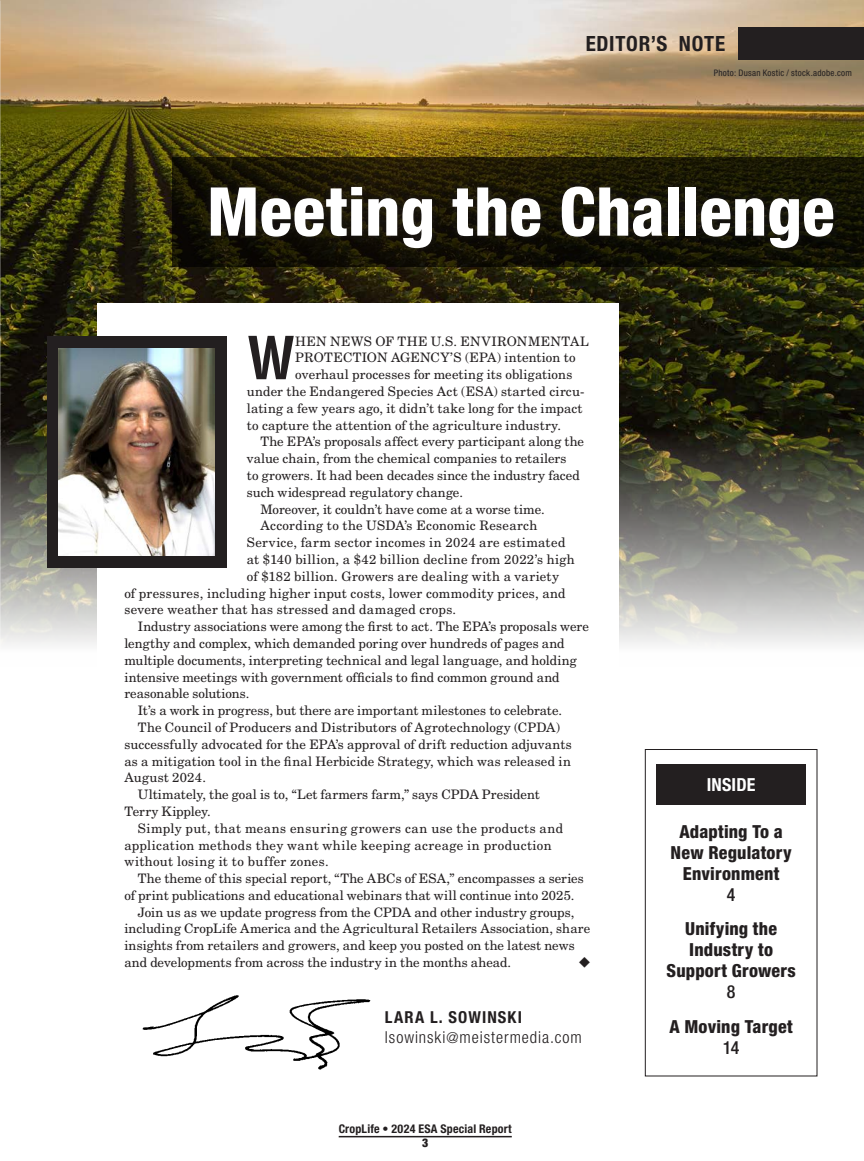
<style>
.page{position:relative;width:864px;height:1161px;background:#fff}
.page>*{position:absolute;margin:0;border:0;box-sizing:border-box;transform-origin:0 0}
.headline_a{font:800 condensed 67.5px "Helvetica Neue LT Std";color:#fff}
.dropcap{font:700 condensed 57.9px "Helvetica LT Std";color:#231f20}
.tabhead_a{font:700 condensed 21px "Helvetica Neue LT Std";letter-spacing:.035em;color:#231f20}
.Cover_Blurb{font:800 condensed 18px/21px "Helvetica Neue LT Std";letter-spacing:.01em;color:#231f20;text-align:center}
.cutline{font:700 condensed 18px "Helvetica Neue LT Std";letter-spacing:.005em;color:#fff}
.Cover_Blurb-2{font:500 condensed 18px "Helvetica Neue LT Std";color:#231f20}
.t1{font:300 condensed 16.5px "Helvetica Neue LT Std";letter-spacing:.055em;color:#231f20}
.t2{font:700 condensed 16.5px "Helvetica Neue LT Std";letter-spacing:.07em;color:#231f20}
.bodycopy{font:13.05px/16.8px "New Century Schlbk LT Std";letter-spacing:.01em;color:#231f20}
.dropcap-2{font:13.05px "New Century Schlbk LT Std";letter-spacing:.015em;color:#231f20}
.bodycopy-2{font:13.05px/16.8px "New Century Schlbk LT Std";letter-spacing:.03em;color:#231f20}
.bodycopy-3{font:13.05px "New Century Schlbk LT Std";letter-spacing:-.01em;color:#231f20}
.t3{font:700 condensed 12px "Helvetica Neue LT Std";letter-spacing:.015em;color:#231f20}
.t4{font:900 condensed 12px "Helvetica Neue LT Std";color:#231f20}
.photo_credit{font:condensed 9px "Helvetica Neue LT Std";letter-spacing:.03em;color:#231f20}
.s1{font-size:15px}
</style>
<div class="page">
<hr style="left:339px;top:1136px;width:173px;height:1px;background:#231f20">
<img style="left:1px;top:0;width:863px;height:645px">
<div style="left:97px;top:303px;width:521px;height:767px;background:#fff"></div>
<div style="left:739px;top:28px;width:125px;height:32px;background:#231f20"></div>
<svg style="left:172px;top:157px;width:692px;height:110px;background:#191604"></svg>
<div style="left:202px;top:178px;width:640px;height:78px;background:#231f20;opacity:.75"></div>
<div style="left:47px;top:336px;width:180px;height:232px;background:#231f20"></div>
<img style="left:59px;top:348px;width:156px;height:208px">
<div style="left:645px;top:749px;width:172px;height:327px;border:1px solid #231f20"></div>
<div style="left:656px;top:765px;width:150px;height:40px;background:#231f20"></div>
<img style="left:142px;top:995px;width:229px;height:75px">
<img style="left:0;top:0;width:1px;height:1161px">
<p class="tabhead_a" style="left:586px;top:31px;width:141px">EDITOR’S NOTE</p>
<p class="photo_credit" style="left:714px;top:68px;width:140px">Photo: Dusan Kostic / stock.adobe.com</p>
<p class="headline_a" style="left:207px;top:170px;width:629px">Meeting the Challenge</p>
<p class="dropcap" style="left:247px;top:322px;width:50px">W</p>
<p class="dropcap-2" style="left:295px;top:333px;width:295px">HEN NEWS OF THE U.S. ENVIRONMENTAL</p>
<p class="dropcap-2" style="left:295px;top:350px;width:282px">PROTECTION AGENCY’S (EPA) intention to</p>
<p class="dropcap-2" style="left:295px;top:367px;width:279px">overhaul processes for meeting its obligations</p>
<p class="dropcap-2" style="left:247px;top:383px;width:339px">under the Endangered Species Act (ESA) started circu-</p>
<p class="dropcap-2" style="left:247px;top:400px;width:337px">lating a few years ago, it didn’t take long for the impact</p>
<p class="dropcap-2" style="left:247px;top:417px;width:316px">to capture the attention of the agriculture industry.</p>
<p class="bodycopy" style="left:247px;top:433px;width:339px;text-indent:13px">The EPA’s proposals affect every participant along the value chain, from the chemical companies to retailers<br>to growers. It had been decades since the industry faced such widespread regulatory change.</p>
<p class="bodycopy-3" style="left:260px;top:501px;width:286px">Moreover, it couldn’t have come at a worse time.</p>
<p class="bodycopy" style="left:260px;top:517px;width:278px">According to the USDA’s Economic Research</p>
<p class="bodycopy" style="left:247px;top:534px;width:320px">Service, farm sector incomes in 2024 are estimated</p>
<p class="bodycopy" style="left:247px;top:551px;width:329px">at $140 billion, a $42 billion decline from 2022’s high</p>
<p class="bodycopy" style="left:247px;top:568px;width:314px">of $182 billion. Growers are dealing with a variety</p>
<p class="bodycopy" style="left:124px;top:585px;width:443px">of pressures, including higher input costs, lower commodity prices, and</p>
<p class="bodycopy" style="left:124px;top:601px;width:333px">severe weather that has stressed and damaged crops.</p>
<p class="bodycopy" style="left:124px;top:618px;width:466px;text-indent:13px">Industry associations were among the first to act. The EPA’s proposals were lengthy and complex, which demanded poring over hundreds of pages and multiple documents, interpreting technical and legal language, and holding intensive meetings with government officials to find common ground and reasonable solutions.</p>
<p class="bodycopy" style="left:138px;top:702px;width:426px">It’s a work in progress, but there are important milestones to celebrate.</p>
<p class="bodycopy" style="left:124px;top:719px;width:449px;text-indent:13px">The Council of Producers and Distributors of Agrotechnology (CPDA) successfully advocated for the EPA’s approval of drift reduction adjuvants as a mitigation tool in the final Herbicide Strategy, which was released in August 2024.</p>
<p class="bodycopy" style="left:124px;top:786px;width:417px;text-indent:14px">Ultimately, the goal is to, “Let farmers farm,” says CPDA President<br>Terry Kippley.</p>
<p class="bodycopy-2" style="left:124px;top:820px;width:440px;text-indent:13px">Simply put, that means ensuring growers can use the products and application methods they want while keeping acreage in production without losing it to buffer zones.</p>
<p class="bodycopy" style="left:124px;top:870px;width:461px;text-indent:13px">The theme of this special report, “The ABCs of ESA,” encompasses a series of print publications and educational webinars that will continue into 2025.</p>
<p class="bodycopy" style="left:124px;top:904px;width:467px;text-indent:13px">Join us as we update progress from the CPDA and other industry groups, including CropLife America and the Agricultural Retailers Association, share insights from retailers and growers, and keep you posted on the latest news and developments from across the industry in the months ahead.</p>
<p class="t2" style="left:385px;top:1007px;width:139px">LARA L. SOWINSKI</p>
<p class="t1" style="left:385px;top:1027px;width:198px">lsowinski<span class="s1">@</span>meistermedia.com</p>
<p class="t3" style="left:339px;top:1121px;width:175px">CropLife • 2024 ESA Special Report</p>
<p class="t4" style="left:422px;top:1135px;width:8px">3</p>
<p class="cutline" style="left:707px;top:774px;width:50px">INSIDE</p>
<p class="Cover_Blurb" style="left:671px;top:821px;width:122px">Adapting To a<br>New Regulatory<br>Environment</p>
<p class="Cover_Blurb-2" style="left:727px;top:884px;width:10px">4</p>
<p class="Cover_Blurb" style="left:667px;top:918px;width:131px">Unifying the<br>Industry to<br>Support Growers</p>
<p class="Cover_Blurb-2" style="left:727px;top:981px;width:10px">8</p>
<p class="Cover_Blurb" style="left:669px;top:1016px;width:125px">A Moving Target</p>
<p class="Cover_Blurb-2" style="left:723px;top:1037px;width:18px">14</p>
</div>
